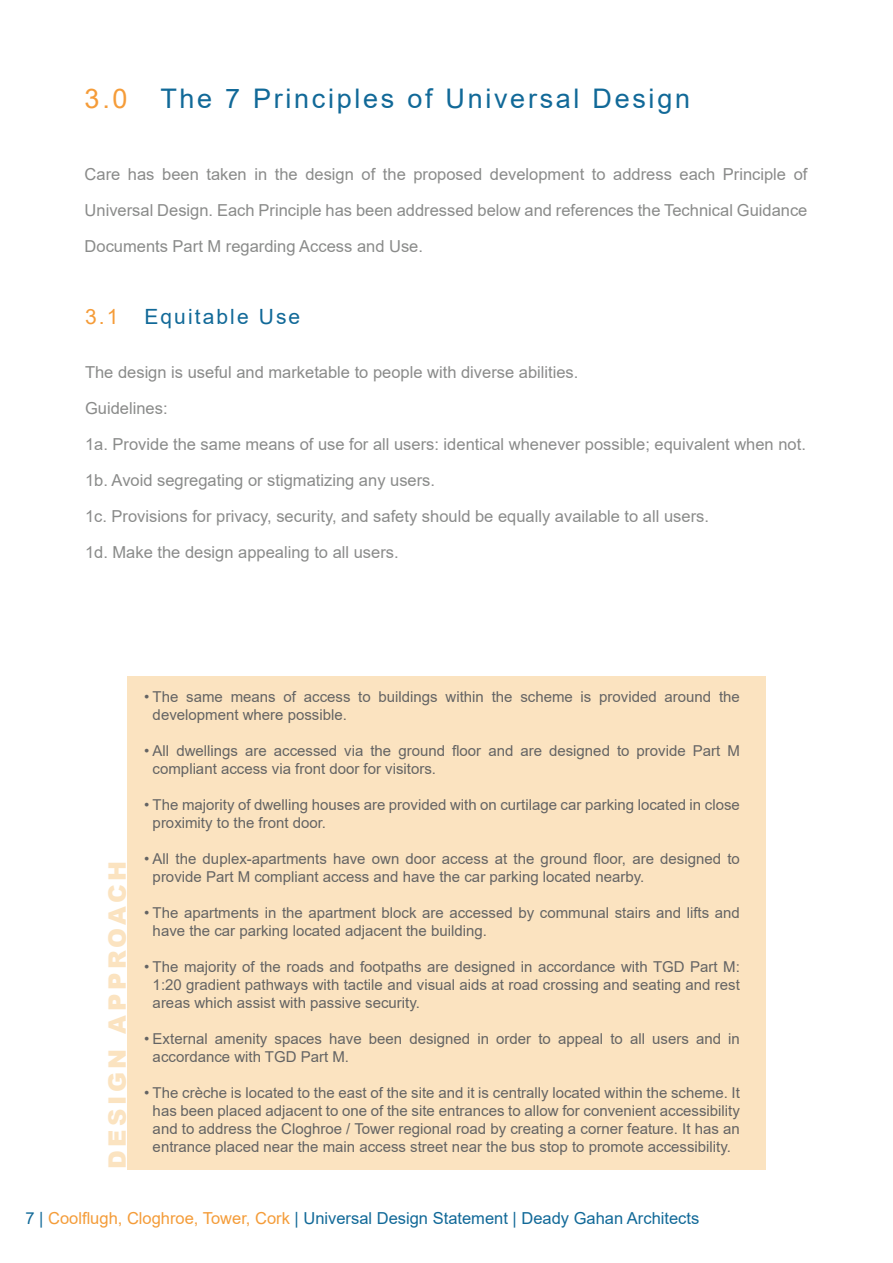
<style>
.page{position:relative;width:893px;height:1263px;background:#fff}
.page>*{position:absolute;margin:0;border:0;box-sizing:border-box;transform-origin:0 0}
.HEADLINE_BLUE{font:27px "Arial";letter-spacing:.1em;color:#116998}
.t1{font:900 24px "Arial";letter-spacing:.15em;color:#fbe3c0}
.HEADLINE_BLUE-2{font:21px "Arial";letter-spacing:.1em;color:#116998}
.TEXT_STYLE{font:16.5px/36px "Arial";color:#8a8b8a;text-align:justify}
.t2{font:16.5px "Arial";color:#116998}
.t3{font:15px/18px "Arial";color:#646464}
.s1{color:#f59c39}
.s2{color:#f49c39}
</style>
<div class="page">
<div style="left:127px;top:676px;width:638px;height:493px;background:#fbe3c0"></div>
<p class="HEADLINE_BLUE" style="left:85px;top:80px;width:607px"><span class="s1">3.0</span> The 7 Principles of Universal Design</p>
<p class="TEXT_STYLE" style="left:85px;top:156px;width:724px">Care has been taken in the design of the proposed development to address each Principle of Universal Design. Each Principle has been addressed below and references the Technical Guidance Documents Part M regarding Access and Use.</p>
<p class="HEADLINE_BLUE-2" style="left:85px;top:302px;width:217px"><span class="s1">3.1</span> Equitable Use</p>
<p class="TEXT_STYLE" style="left:85px;top:354px;width:495px">The design is useful and marketable to people with diverse abilities.</p>
<p class="TEXT_STYLE" style="left:85px;top:390px;width:84px">Guidelines:</p>
<p class="TEXT_STYLE" style="left:85px;top:426px;width:722px">1a. Provide the same means of use for all users: identical whenever possible; equivalent when not.</p>
<p class="TEXT_STYLE" style="left:85px;top:462px;width:352px">1b. Avoid segregating or stigmatizing any users.</p>
<p class="TEXT_STYLE" style="left:85px;top:498px;width:625px">1c. Provisions for privacy, security, and safety should be equally available to all users.</p>
<p class="TEXT_STYLE" style="left:85px;top:534px;width:315px">1d. Make the design appealing to all users.</p>
<p class="t1" style="left:100px;top:1169px;width:310px;rotate:-90deg">DESIGN APPROACH</p>
<p class="t3" style="left:153px;top:688px;width:589px;text-indent:-9px">• The same means of access to buildings within the scheme is provided around the development where possible.</p>
<p class="t3" style="left:153px;top:742px;width:589px;text-indent:-9px">• All dwellings are accessed via the ground floor and are designed to provide Part M compliant access via front door for visitors.</p>
<p class="t3" style="left:153px;top:796px;width:589px;text-indent:-9px">• The majority of dwelling houses are provided with on curtilage car parking located in close proximity to the front door.</p>
<p class="t3" style="left:153px;top:850px;width:589px;text-indent:-9px">• All the duplex-apartments have own door access at the ground floor, are designed to provide Part M compliant access and have the car parking located nearby.</p>
<p class="t3" style="left:153px;top:904px;width:589px;text-indent:-9px">• The apartments in the apartment block are accessed by communal stairs and lifts and have the car parking located adjacent the building.</p>
<p class="t3" style="left:153px;top:958px;width:589px;text-align:justify;text-indent:-9px">• The majority of the roads and footpaths are designed in accordance with TGD Part M:<br>1:20 gradient pathways with tactile and visual aids at road crossing and seating and rest areas which assist with passive security.</p>
<p class="t3" style="left:153px;top:1030px;width:589px;text-indent:-9px">• External amenity spaces have been designed in order to appeal to all users and in accordance with TGD Part M.</p>
<p class="t3" style="left:144px;top:1084px;width:597px;text-align:center">• The crèche is located to the east of the site and it is centrally located within the scheme. It has been placed adjacent to one of the site entrances to allow for convenient accessibility and to address the Cloghroe / Tower regional road by creating a corner feature. It has an entrance placed near the main access street near the bus stop to promote accessibility.</p>
<p class="t2" style="left:26px;top:1207px;width:675px">7 | <span class="s2">Coolflugh, Cloghroe, Tower, Cork</span> | Universal Design Statement | Deady Gahan Architects</p>
</div>
